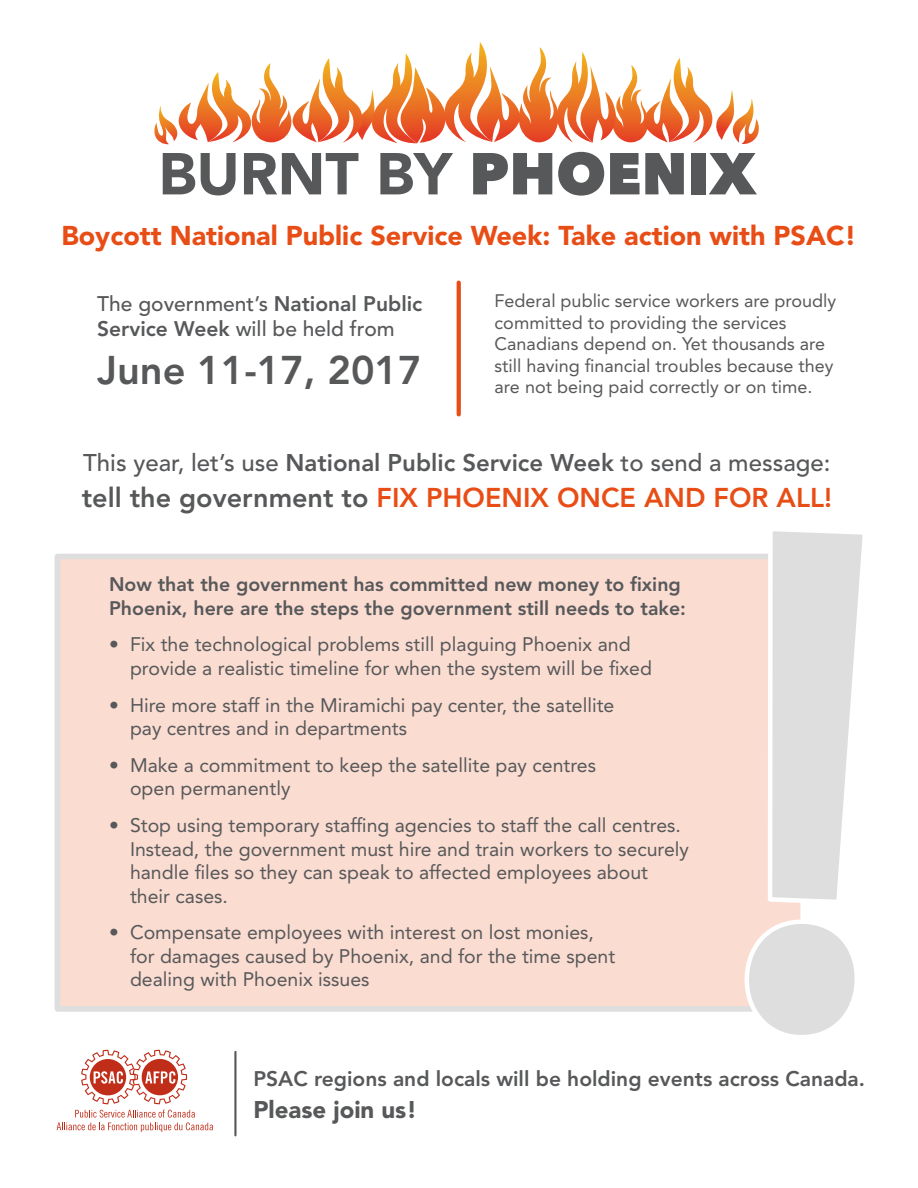
<style>
.page{position:relative;width:918px;height:1188px;background:#fff}
.page>*{position:absolute;margin:0;border:0;box-sizing:border-box;transform-origin:0 0}
.t1{font:800 39.75px "Avenir LT Std";color:#57585a}
.t2{font:900 27px "Avenir LT Std";color:#e84d16}
.t3{font:800 27px "Avenir LT Std";color:#e84d16}
.t4{font:500 24px "Avenir LT Std";color:#57585a}
.t5{font:900 24px "Avenir LT Std";color:#57585a}
.t6{font:500 21px/25.2px "Avenir LT Std";color:#57585a}
.t7{font:800 21px "Avenir LT Std";color:#57585a}
.t8{font:19.5px/23.4px "Avenir LT Std";color:#57585a}
.t9{font:800 19.5px/23.4px "Avenir LT Std";color:#57585a}
.t10{font:18px/21.6px "Avenir LT Std";color:#57585a}
.s1{font-weight:800}
.s2{color:#57585a}
</style>
<div class="page">
<div style="left:55px;top:554px;width:748px;height:458px;background:#fadcd1"></div>
<svg style="left:744px;top:531px;width:119px;height:504px"></svg>
<svg style="left:57px;top:1110px;width:156px;height:22px"></svg>
<svg style="left:81px;top:1050px;width:106px;height:54px"></svg>
<svg style="left:163px;top:153px;width:32px;height:41px"></svg>
<svg style="left:201px;top:153px;width:35px;height:42px"></svg>
<svg style="left:244px;top:153px;width:114px;height:41px"></svg>
<svg style="left:380px;top:153px;width:73px;height:41px"></svg>
<svg style="left:473px;top:153px;width:79px;height:41px"></svg>
<svg style="left:558px;top:152px;width:46px;height:44px"></svg>
<svg style="left:610px;top:153px;width:74px;height:41px"></svg>
<div style="left:692px;top:153px;width:14px;height:41px;background:#57585a"></div>
<svg style="left:709px;top:153px;width:48px;height:41px"></svg>
<svg style="left:154px;top:42px;width:605px;height:103px"></svg>
<hr style="left:234px;top:1052px;width:3px;height:83px;background:#57585a">
<svg style="left:457px;top:283px;width:4px;height:131px"></svg>
<p class="t2" style="left:61px;top:220px;width:797px">Boycott National Public Service Week: Take action with PSAC!</p>
<p class="t6" style="left:97px;top:291px;width:327px">The government’s <span class="s1">National Public<br>Service Week</span> will be held from</p>
<p class="t1" style="left:97px;top:346px;width:326px">June 11-17, 2017</p>
<p class="t10" style="left:495px;top:290px;width:343px">Federal public service workers are proudly committed to providing the services Canadians depend on. Yet thousands are still having financial troubles because they are not being paid correctly or on time.</p>
<p class="t4" style="left:83px;top:449px;width:749px">This year, let’s use <span class="s1">National Public Service Week</span> to send a message:</p>
<p class="t3" style="left:82px;top:481px;width:752px"><span class="s2">tell the government to</span> FIX PHOENIX ONCE AND FOR ALL!</p>
<p class="t9" style="left:109px;top:573px;width:578px">Now that the government has committed new money to fixing<br>Phoenix, here are the steps the government still needs to take:</p>
<p class="t8" style="left:130px;top:633px;width:523px;text-indent:-21px">• Fix the technological problems still plaguing Phoenix and provide a realistic timeline for when the system will be fixed</p>
<p class="t8" style="left:130px;top:693px;width:486px;text-indent:-21px">• Hire more staff in the Miramichi pay center, the satellite pay centres and in departments</p>
<p class="t8" style="left:130px;top:754px;width:468px;text-indent:-21px">• Make a commitment to keep the satellite pay centres open permanently</p>
<p class="t8" style="left:130px;top:814px;width:561px;text-indent:-21px">• Stop using temporary staffing agencies to staff the call centres.<br>Instead, the government must hire and train workers to securely handle files so they can speak to affected employees about their cases.</p>
<p class="t8" style="left:130px;top:921px;width:487px;text-indent:-21px">• Compensate employees with interest on lost monies, for damages caused by Phoenix, and for the time spent dealing with Phoenix issues</p>
<p class="t7" style="left:253px;top:1066px;width:613px">PSAC regions and locals will be holding events across Canada.</p>
<p class="t5" style="left:253px;top:1095px;width:165px">Please join us!</p>
</div>
